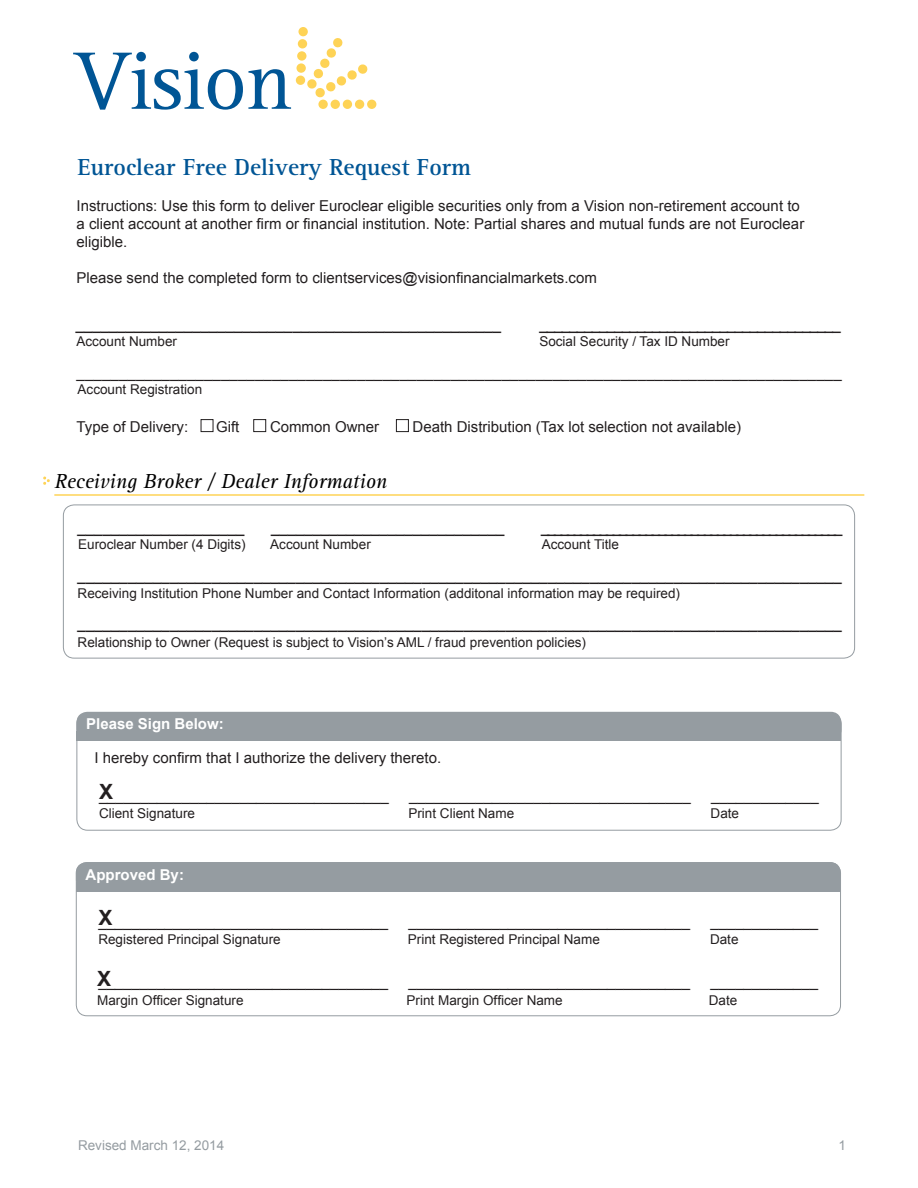
<style>
.page{position:relative;width:918px;height:1188px;background:#fff}
.page>*{position:absolute;margin:0;border:0;box-sizing:border-box;transform-origin:0 0}
.t1{font:84.3px "Rotis Serif";letter-spacing:-.02em;color:#005595}
.t2{font:700 24px "Rotis Serif";color:#005595}
.t3{font:italic 21px "Rotis Serif";color:#000}
.t4{font:700 21px "Arial";color:#231f20}
.t5{font:15px/18px "Arial";color:#231f20}
.t6{font:italic 15px "Arial";color:#231f20}
.t7{font:700 15px "Arial";color:#fff}
.t8{font:13.5px "Arial";color:#231f20}
.t9{font:13.5px "Arial";color:#959ca1}
</style>
<div class="page">
<div style="left:318px;top:100px;width:10px;height:9px;background:#fed356;border-radius:50%"></div>
<div style="left:331px;top:100px;width:9px;height:9px;background:#fed356;border-radius:50%"></div>
<div style="left:343px;top:100px;width:9px;height:9px;background:#fed356;border-radius:50%"></div>
<div style="left:355px;top:100px;width:9px;height:9px;background:#fed356;border-radius:50%"></div>
<div style="left:367px;top:100px;width:9px;height:9px;background:#fed356;border-radius:50%"></div>
<svg style="left:307px;top:38px;width:61px;height:60px"></svg>
<div style="left:296px;top:75px;width:9px;height:10px;background:#fed356;border-radius:50%"></div>
<svg style="left:296px;top:63px;width:10px;height:10px"></svg>
<div style="left:297px;top:51px;width:10px;height:10px;background:#fed356;border-radius:50%"></div>
<div style="left:298px;top:39px;width:9px;height:10px;background:#fed356;border-radius:50%"></div>
<div style="left:298px;top:27px;width:10px;height:9px;background:#fed356;border-radius:50%"></div>
<div style="left:254px;top:419px;width:12px;height:13px;border:1px solid #231f20"></div>
<div style="left:201px;top:419px;width:12px;height:13px;border:1px solid #231f20"></div>
<div style="left:396px;top:419px;width:13px;height:13px;border:1px solid #231f20"></div>
<div style="left:76px;top:732px;width:766px;height:9px;background:#959ca1"></div>
<div style="left:77px;top:713px;width:764px;height:118px;border:1px solid #959ca1;border-radius:11px"></div>
<div style="left:77px;top:712px;width:764px;height:28px;background:#959ca1;border-radius:11px"></div>
<svg style="left:43px;top:476px;width:7px;height:9px"></svg>
<hr style="left:54px;top:494px;width:810px;height:2px;background:#fed356">
<div style="left:63px;top:505px;width:792px;height:154px;border:1px solid #959ca1;border-radius:11px"></div>
<div style="left:76px;top:862px;width:765px;height:29px;background:#959ca1;border-radius:11px"></div>
<h1 class="t1" style="left:74px;top:33px;width:219px">Vision</h1>
<p class="t2" style="left:78px;top:153px;width:395px">Euroclear Free Delivery Request Form</p>
<p class="t5" style="left:76px;top:197px;width:729px">Instructions: Use this form to deliver Euroclear eligible securities only from a Vision non-retirement account to a client account at another firm or financial institution. Note: Partial shares and mutual funds are not Euroclear eligible.</p>
<p class="t5" style="left:76px;top:269px;width:522px">Please send the completed form to clientservices@visionfinancialmarkets.com</p>
<p class="t6" style="left:76px;top:315px;width:427px">___________________________________________________</p>
<p class="t6" style="left:540px;top:315px;width:303px">________________________________________</p>
<p class="t8" style="left:76px;top:332px;width:102px">Account Number</p>
<p class="t8" style="left:539px;top:332px;width:192px">Social Security / Tax ID Number</p>
<p class="t8" style="left:78px;top:381px;width:126px">Account Registration</p>
<p class="t5" style="left:76px;top:363px;width:767px">__________________________________________________________________________________________</p>
<p class="t5" style="left:76px;top:417px;width:113px">Type of Delivery:</p>
<p class="t5" style="left:216px;top:417px;width:25px">Gift</p>
<p class="t5" style="left:270px;top:417px;width:111px">Common Owner</p>
<p class="t5" style="left:413px;top:417px;width:330px">Death Distribution (Tax lot selection not available)</p>
<p class="t3" style="left:54px;top:469px;width:334px">Receiving Broker / Dealer Information</p>
<p class="t6" style="left:78px;top:518px;width:168px">____________________</p>
<p class="t6" style="left:272px;top:518px;width:235px">____________________________</p>
<p class="t6" style="left:542px;top:518px;width:303px">______________________________________________</p>
<p class="t8" style="left:78px;top:536px;width:169px">Euroclear Number (4 Digits)</p>
<p class="t8" style="left:270px;top:536px;width:102px">Account Number</p>
<p class="t8" style="left:78px;top:584px;width:604px">Receiving Institution Phone Number and Contact Information (additonal information may be required)</p>
<p class="t8" style="left:78px;top:633px;width:510px">Relationship to Owner (Request is subject to Vision’s AML / fraud prevention policies)</p>
<p class="t8" style="left:542px;top:536px;width:79px">Account Title</p>
<p class="t6" style="left:78px;top:566px;width:766px">___________________________________________________________________________________________</p>
<p class="t6" style="left:78px;top:614px;width:766px">___________________________________________________________________________________________</p>
<p class="t7" style="left:86px;top:714px;width:139px">Please Sign Below:</p>
<p class="t5" style="left:94px;top:749px;width:348px">I hereby confirm that I authorize the delivery thereto.</p>
<p class="t4" style="left:99px;top:777px;width:16px">X</p>
<p class="t5" style="left:99px;top:787px;width:291px">___________________________________</p>
<p class="t5" style="left:409px;top:787px;width:283px">__________________________________</p>
<p class="t5" style="left:711px;top:787px;width:109px">_____________</p>
<p class="t8" style="left:99px;top:804px;width:98px">Client Signature</p>
<p class="t8" style="left:408px;top:804px;width:107px">Print Client Name</p>
<p class="t8" style="left:711px;top:804px;width:30px">Date</p>
<p class="t7" style="left:86px;top:865px;width:100px">Approved By:</p>
<p class="t4" style="left:98px;top:904px;width:16px">X</p>
<p class="t5" style="left:98px;top:913px;width:291px">___________________________________</p>
<p class="t5" style="left:409px;top:913px;width:283px">__________________________________</p>
<p class="t5" style="left:711px;top:913px;width:109px">_____________</p>
<p class="t8" style="left:98px;top:931px;width:184px">Registered Principal Signature</p>
<p class="t8" style="left:408px;top:931px;width:194px">Print Registered Principal Name</p>
<p class="t8" style="left:710px;top:931px;width:30px">Date</p>
<p class="t4" style="left:97px;top:965px;width:16px">X</p>
<p class="t8" style="left:97px;top:992px;width:148px">Margin Officer Signature</p>
<p class="t8" style="left:407px;top:992px;width:158px">Print Margin Officer Name</p>
<p class="t8" style="left:709px;top:992px;width:30px">Date</p>
<p class="t5" style="left:98px;top:973px;width:291px">___________________________________</p>
<p class="t5" style="left:409px;top:973px;width:283px">__________________________________</p>
<p class="t5" style="left:711px;top:973px;width:109px">_____________</p>
<p class="t9" style="left:78px;top:1136px;width:148px">Revised March 12, 2014</p>
<p class="t9" style="left:838px;top:1136px;width:9px">1</p>
</div>
